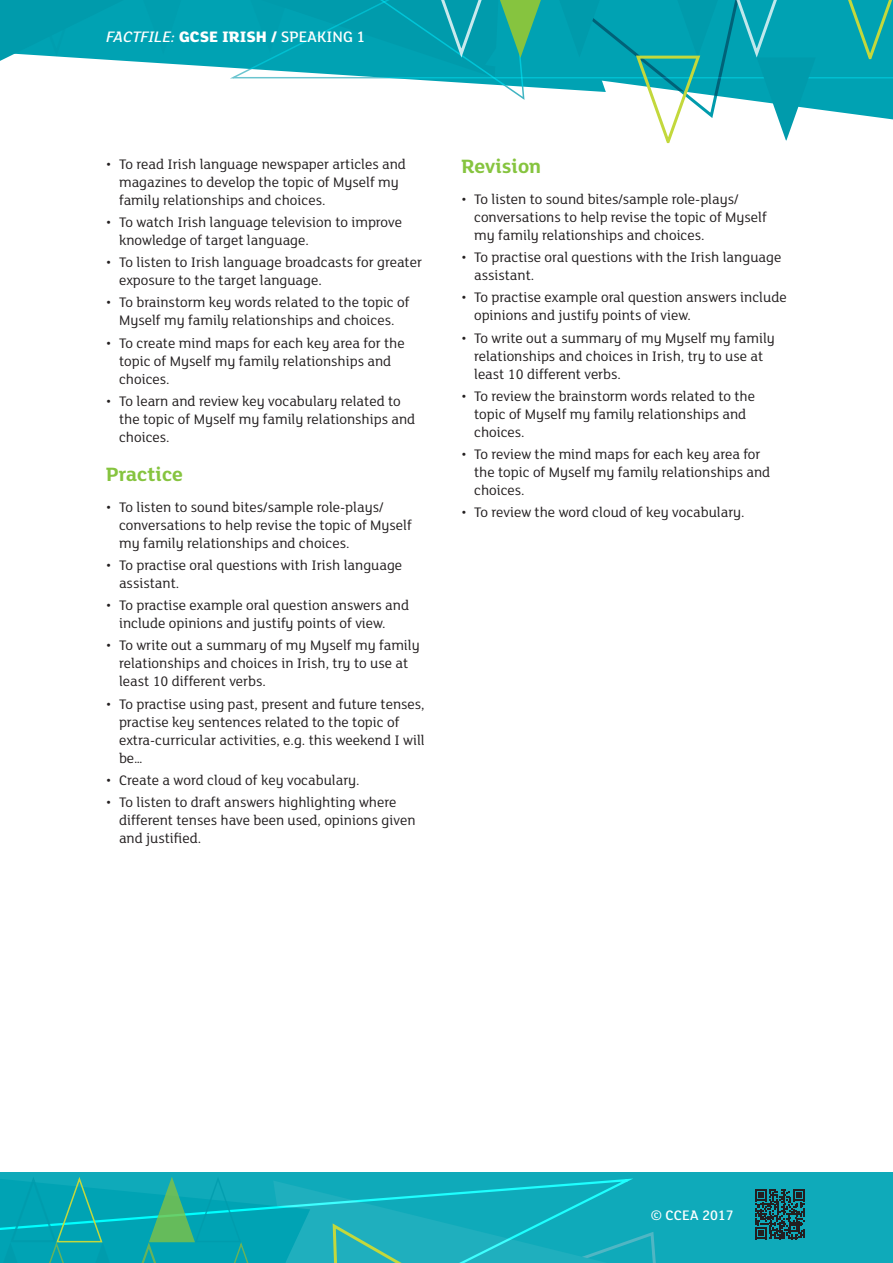
<style>
.page{position:relative;width:893px;height:1263px;background:#fff}
.page>*{position:absolute;margin:0;border:0;box-sizing:border-box;transform-origin:0 0}
.t1{font:700 21px "FS Lola";color:#86c43f}
.t2{font:800 16.5px "FS Lola";color:#fff}
.t3{font:500 16.5px "FS Lola";color:#fff}
.t4{font:15px/18px "FS Lola";color:#231f20}
.t5{font:500 15px "FS Lola";color:#fff}
.s1{font-weight:800}
.s2{font-weight:500;font-style:italic}
</style>
<div class="page">
<div style="left:0;top:1172px;width:893px;height:91px;background:#0faaba"></div>
<div style="left:189px;top:0;width:36px;height:68px;background:#00a2b3"></div>
<svg style="left:0;top:0;width:189px;height:65px;background:#16a7b7"></svg>
<svg style="left:225px;top:0;width:668px;height:144px"></svg>
<svg style="left:0;top:1177px;width:805px;height:86px"></svg>
<p class="t3" style="left:200px;top:26px;width:167px"><span class="s1">SE IRISH /</span> SPEAKING 1</p>
<p class="t2" style="left:107px;top:26px;width:200px"><span class="s2">FACTFILE:</span> GCE HISTORY OF</p>
<p class="t4" style="left:119px;top:154px;width:288px;text-indent:-13px">• To read Irish language newspaper articles and magazines to develop the topic of Myself my family relationships and choices.</p>
<p class="t4" style="left:119px;top:212px;width:285px;text-indent:-13px">• To watch Irish language television to improve knowledge of target language.</p>
<p class="t4" style="left:119px;top:253px;width:305px;text-indent:-13px">• To listen to Irish language broadcasts for greater exposure to the target language.</p>
<p class="t4" style="left:106px;top:293px;width:305px;text-align:center">• To brainstorm key words related to the topic of<br>Myself my family relationships and choices.</p>
<p class="t4" style="left:119px;top:333px;width:287px;text-indent:-13px">• To create mind maps for each key area for the topic of Myself my family relationships and choices.</p>
<p class="t4" style="left:119px;top:391px;width:298px;text-indent:-13px">• To learn and review key vocabulary related to the topic of Myself my family relationships and choices.</p>
<h1 class="t1" style="left:106px;top:460px;width:78px">Practice</h1>
<p class="t4" style="left:119px;top:497px;width:294px;text-indent:-13px">• To listen to sound bites/sample role-plays/ conversations to help revise the topic of Myself my family relationships and choices.</p>
<p class="t4" style="left:119px;top:555px;width:285px;text-indent:-13px">• To practise oral questions with Irish language assistant.</p>
<p class="t4" style="left:119px;top:596px;width:292px;text-indent:-13px">• To practise example oral question answers and include opinions and justify points of view.</p>
<p class="t4" style="left:119px;top:636px;width:302px;text-indent:-13px">• To write out a summary of my Myself my family relationships and choices in Irish, try to use at least 10 different verbs.</p>
<p class="t4" style="left:119px;top:694px;width:307px;text-indent:-13px">• To practise using past, present and future tenses, practise key sentences related to the topic of extra-curricular activities, e.g. this weekend I will be…</p>
<p class="t4" style="left:106px;top:770px;width:255px">• Create a word cloud of key vocabulary.</p>
<p class="t4" style="left:119px;top:793px;width:298px;text-indent:-13px">• To listen to draft answers highlighting where different tenses have been used, opinions given and justified.</p>
<h1 class="t1" style="left:461px;top:152px;width:81px">Revision</h1>
<p class="t4" style="left:474px;top:189px;width:294px;text-indent:-13px">• To listen to sound bites/sample role-plays/ conversations to help revise the topic of Myself my family relationships and choices.</p>
<p class="t4" style="left:474px;top:248px;width:309px;text-indent:-13px">• To practise oral questions with the Irish language assistant.</p>
<p class="t4" style="left:474px;top:288px;width:314px;text-indent:-13px">• To practise example oral question answers include opinions and justify points of view.</p>
<p class="t4" style="left:474px;top:328px;width:302px;text-indent:-13px">• To write out a summary of my Myself my family relationships and choices in Irish, try to use at least 10 different verbs.</p>
<p class="t4" style="left:474px;top:386px;width:282px;text-indent:-13px">• To review the brainstorm words related to the topic of Myself my family relationships and choices.</p>
<p class="t4" style="left:474px;top:445px;width:298px;text-indent:-13px">• To review the mind maps for each key area for the topic of Myself my family relationships and choices.</p>
<p class="t4" style="left:461px;top:503px;width:285px">• To review the word cloud of key vocabulary.</p>
<p class="t5" style="left:651px;top:1206px;width:84px">© CCEA 2017</p>
</div>
